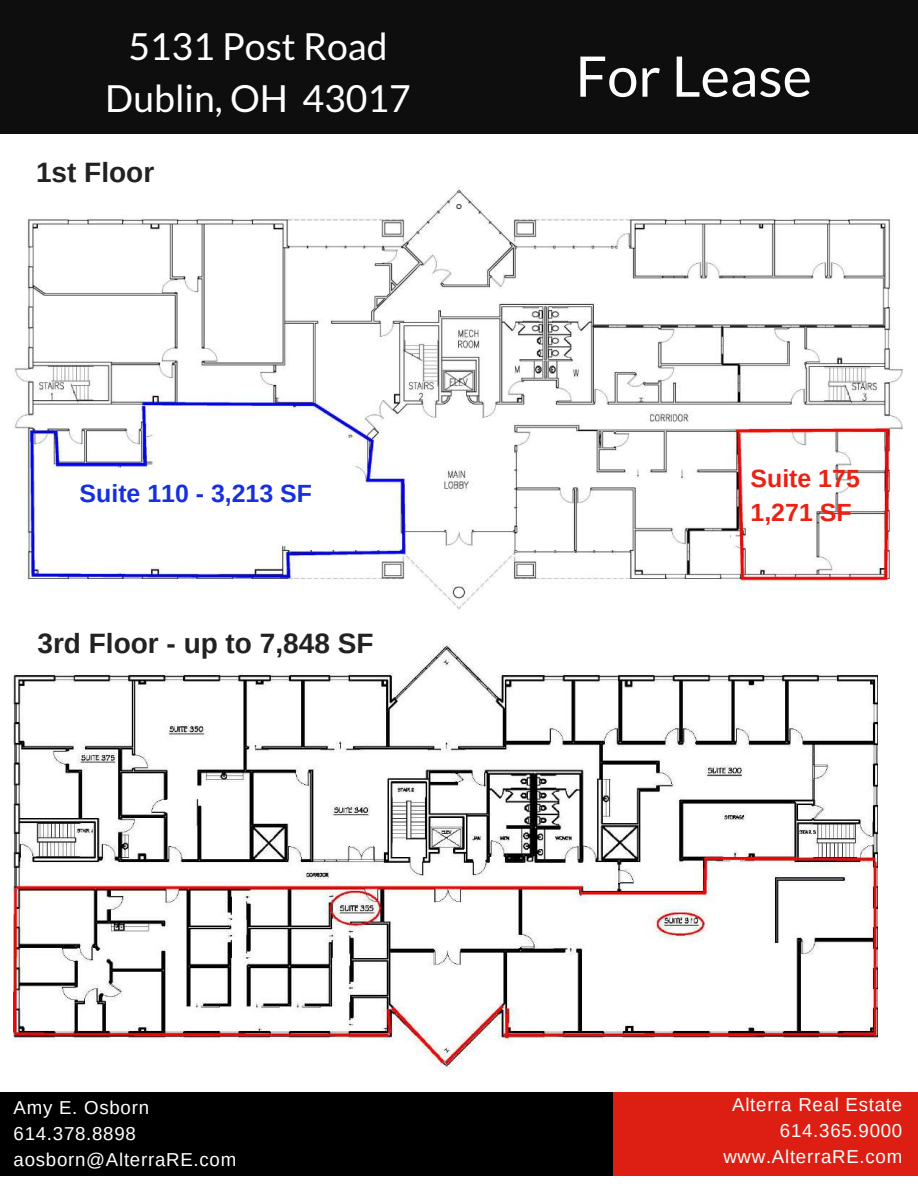
<style>
.page{position:relative;width:918px;height:1188px;background:#fff}
.page>*{position:absolute;margin:0;border:0;box-sizing:border-box;transform-origin:0 0}
.t1{font:55.95px "Lato";color:#fff}
.t2{font:37.35px/51.8px "Lato";color:#fff;text-align:center}
.t3{font:700 28.05px "Arimo";color:#222}
.t4{font:700 24.9px "Arimo";color:#1730dd}
.t5{font:700 24.9px/33.8px "Arimo";color:#eb2114}
.t6{font:18.75px/25.8px "Arimo";letter-spacing:.04em;color:#fff;text-align:right}
</style>
<div class="page">
<div style="left:0;top:0;width:918px;height:133px;background:#0e0e0e"></div>
<div style="left:0;top:1092px;width:615px;height:83px;background:#000"></div>
<div style="left:613px;top:1092px;width:305px;height:83px;background:#dd1f13"></div>
<img style="left:14px;top:644px;width:864px;height:427px">
<img style="left:14px;top:188px;width:889px;height:421px">
<h2 class="t2" style="left:105px;top:20px;width:307px">5131 Post Road<br>Dublin, OH 43017</h2>
<h3 class="t3" style="left:36px;top:157px;width:120px">1st Floor</h3>
<h3 class="t4" style="left:80px;top:480px;width:234px">Suite 110 - 3,213 SF</h3>
<h3 class="t3" style="left:37px;top:628px;width:338px">3rd Floor - up to 7,848 SF</h3>
<h1 class="t1" style="left:576px;top:41px;width:238px">For Lease</h1>
<h3 class="t5" style="left:751px;top:461px;width:111px">Suite 175<br>1,271 SF</h3>
<p class="t6" style="left:14px;top:1095px;width:224px;text-align:left">Amy E. Osborn<br>614.378.8898 aosborn@AlterraRE.com</p>
<p class="t6" style="left:723px;top:1092px;width:180px">Alterra Real Estate<br>614.365.9000 www.AlterraRE.com</p>
</div>
